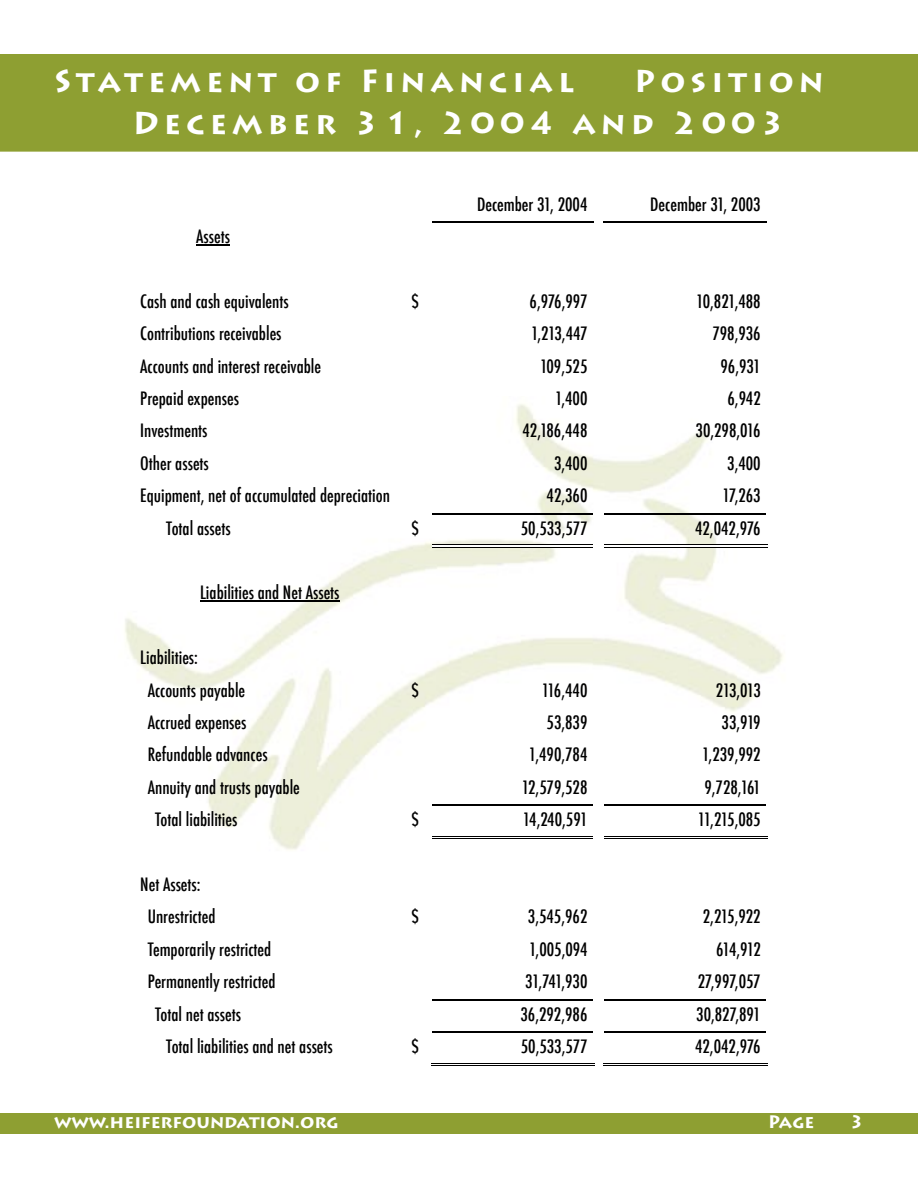
<style>
.page{position:relative;width:918px;height:1188px;background:#fff}
.page>*{position:absolute;margin:0;border:0;box-sizing:border-box;transform-origin:0 0}
.t1{font:700 31.5px/42px "Lithos Pro";letter-spacing:.16em;color:#fff}
.t2{font:500 condensed 18px/32.4px "Futura";color:#000}
.t3{font:700 18px "Lithos Pro";color:#fff}
</style>
<div class="page">
<img style="left:125px;top:404px;width:658px;height:446px">
<hr style="left:432px;top:545px;width:161px;height:3px;background:#fff">
<hr style="left:604px;top:545px;width:164px;height:3px;background:#fff">
<hr style="left:432px;top:836px;width:161px;height:3px;background:#fff">
<hr style="left:604px;top:836px;width:164px;height:3px;background:#fff">
<hr style="left:432px;top:221px;width:162px;height:2px;background:#000">
<hr style="left:603px;top:221px;width:164px;height:2px;background:#000">
<hr style="left:432px;top:999px;width:161px;height:1px;background:#000">
<hr style="left:604px;top:999px;width:162px;height:1px;background:#000">
<hr style="left:432px;top:513px;width:161px;height:1px;background:#000">
<hr style="left:432px;top:545px;width:161px;height:1px;background:#000">
<hr style="left:432px;top:547px;width:161px;height:1px;background:#000">
<hr style="left:604px;top:513px;width:162px;height:1px;background:#000">
<hr style="left:604px;top:545px;width:164px;height:1px;background:#000">
<hr style="left:604px;top:547px;width:164px;height:1px;background:#000">
<hr style="left:432px;top:805px;width:161px;height:1px;background:#000">
<hr style="left:432px;top:836px;width:161px;height:1px;background:#000">
<hr style="left:432px;top:839px;width:161px;height:1px;background:#000">
<hr style="left:604px;top:805px;width:162px;height:1px;background:#000">
<hr style="left:604px;top:836px;width:164px;height:1px;background:#000">
<hr style="left:604px;top:839px;width:164px;height:1px;background:#000">
<hr style="left:604px;top:1031px;width:162px;height:2px;background:#000">
<hr style="left:603px;top:1063px;width:165px;height:1px;background:#000">
<hr style="left:603px;top:1066px;width:165px;height:1px;background:#000">
<hr style="left:432px;top:1031px;width:161px;height:2px;background:#000">
<hr style="left:431px;top:1063px;width:163px;height:1px;background:#000">
<hr style="left:431px;top:1066px;width:163px;height:1px;background:#000">
<hr style="left:196px;top:244px;width:34px;height:2px;background:#000">
<hr style="left:200px;top:601px;width:140px;height:1px;background:#000">
<div style="left:0;top:54px;width:918px;height:98px;background:#8e9f32"></div>
<div style="left:0;top:1113px;width:918px;height:21px;background:#8e9f32"></div>
<h1 class="t1" style="left:54px;top:60px;width:522px">Statement of Financial</h1>
<h1 class="t1" style="left:133px;top:60px;width:692px;text-indent:501px">Position<br>December 31, 2004 and 2003</h1>
<p class="t2" style="left:196px;top:220px;width:35px">Assets</p>
<p class="t2" style="left:477px;top:188px;width:112px">December 31, 2004</p>
<p class="t2" style="left:650px;top:188px;width:112px">December 31, 2003</p>
<p class="t2" style="left:140px;top:285px;width:150px">Cash and cash equivalents</p>
<p class="t2" style="left:411px;top:285px;width:9px">$</p>
<p class="t2" style="left:530px;top:285px;width:59px">6,976,997</p>
<p class="t2" style="left:696px;top:285px;width:66px">10,821,488</p>
<p class="t2" style="left:140px;top:318px;width:143px">Contributions receivables</p>
<p class="t2" style="left:531px;top:318px;width:58px">1,213,447</p>
<p class="t2" style="left:712px;top:318px;width:50px">798,936</p>
<p class="t2" style="left:140px;top:350px;width:182px">Accounts and interest receivable</p>
<p class="t2" style="left:540px;top:350px;width:49px">109,525</p>
<p class="t2" style="left:720px;top:350px;width:42px">96,931</p>
<p class="t2" style="left:140px;top:382px;width:100px">Prepaid expenses</p>
<p class="t2" style="left:555px;top:382px;width:34px">1,400</p>
<p class="t2" style="left:728px;top:382px;width:35px">6,942</p>
<p class="t2" style="left:140px;top:415px;width:69px">Investments</p>
<p class="t2" style="left:522px;top:415px;width:67px">42,186,448</p>
<p class="t2" style="left:696px;top:415px;width:67px">30,298,016</p>
<p class="t2" style="left:140px;top:447px;width:70px">Other assets</p>
<p class="t2" style="left:554px;top:447px;width:35px">3,400</p>
<p class="t2" style="left:727px;top:447px;width:35px">3,400</p>
<p class="t2" style="left:140px;top:480px;width:251px">Equipment, net of accumulated depreciation</p>
<p class="t2" style="left:547px;top:480px;width:42px">42,360</p>
<p class="t2" style="left:723px;top:480px;width:40px">17,263</p>
<p class="t2" style="left:166px;top:512px;width:66px">Total assets</p>
<p class="t2" style="left:411px;top:512px;width:9px">$</p>
<p class="t2" style="left:521px;top:512px;width:68px">50,533,577</p>
<p class="t2" style="left:695px;top:512px;width:67px">42,042,976</p>
<p class="t2" style="left:200px;top:577px;width:141px">Liabilities and Net Assets</p>
<p class="t2" style="left:148px;top:642px;width:99px;text-indent:-7px">Liabilities:<br>Accounts payable</p>
<p class="t2" style="left:411px;top:674px;width:9px">$</p>
<p class="t2" style="left:542px;top:674px;width:47px">116,440</p>
<p class="t2" style="left:716px;top:674px;width:46px">213,013</p>
<p class="t2" style="left:148px;top:706px;width:100px">Accrued expenses</p>
<p class="t2" style="left:547px;top:706px;width:42px">53,839</p>
<p class="t2" style="left:722px;top:706px;width:41px">33,919</p>
<p class="t2" style="left:148px;top:739px;width:121px">Refundable advances</p>
<p class="t2" style="left:529px;top:739px;width:60px">1,490,784</p>
<p class="t2" style="left:702px;top:739px;width:60px">1,239,992</p>
<p class="t2" style="left:148px;top:771px;width:154px">Annuity and trusts payable</p>
<p class="t2" style="left:522px;top:771px;width:67px">12,579,528</p>
<p class="t2" style="left:704px;top:771px;width:58px">9,728,161</p>
<p class="t2" style="left:155px;top:804px;width:84px">Total liabilities</p>
<p class="t2" style="left:411px;top:804px;width:9px">$</p>
<p class="t2" style="left:523px;top:804px;width:66px">14,240,591</p>
<p class="t2" style="left:698px;top:804px;width:64px">11,215,085</p>
<p class="t2" style="left:148px;top:868px;width:69px;text-indent:-7px">Net Assets:<br>Unrestricted</p>
<p class="t2" style="left:411px;top:901px;width:9px">$</p>
<p class="t2" style="left:528px;top:901px;width:61px">3,545,962</p>
<p class="t2" style="left:703px;top:901px;width:59px">2,215,922</p>
<p class="t2" style="left:148px;top:933px;width:125px">Temporarily restricted</p>
<p class="t2" style="left:529px;top:933px;width:60px">1,005,094</p>
<p class="t2" style="left:716px;top:933px;width:46px">614,912</p>
<p class="t2" style="left:148px;top:966px;width:129px">Permanently restricted</p>
<p class="t2" style="left:525px;top:966px;width:64px">31,741,930</p>
<p class="t2" style="left:698px;top:966px;width:65px">27,997,057</p>
<p class="t2" style="left:155px;top:998px;width:87px">Total net assets</p>
<p class="t2" style="left:520px;top:998px;width:69px">36,292,986</p>
<p class="t2" style="left:696px;top:998px;width:66px">30,827,891</p>
<p class="t2" style="left:166px;top:1030px;width:168px">Total liabilities and net assets</p>
<p class="t2" style="left:411px;top:1030px;width:9px">$</p>
<p class="t2" style="left:521px;top:1030px;width:68px">50,533,577</p>
<p class="t2" style="left:695px;top:1030px;width:67px">42,042,976</p>
<p class="t3" style="left:54px;top:1111px;width:286px">www.heiferfoundation.org</p>
<p class="t3" style="left:768px;top:1111px;width:48px">Page</p>
<p class="t3" style="left:850px;top:1111px;width:15px">3</p>
</div>
